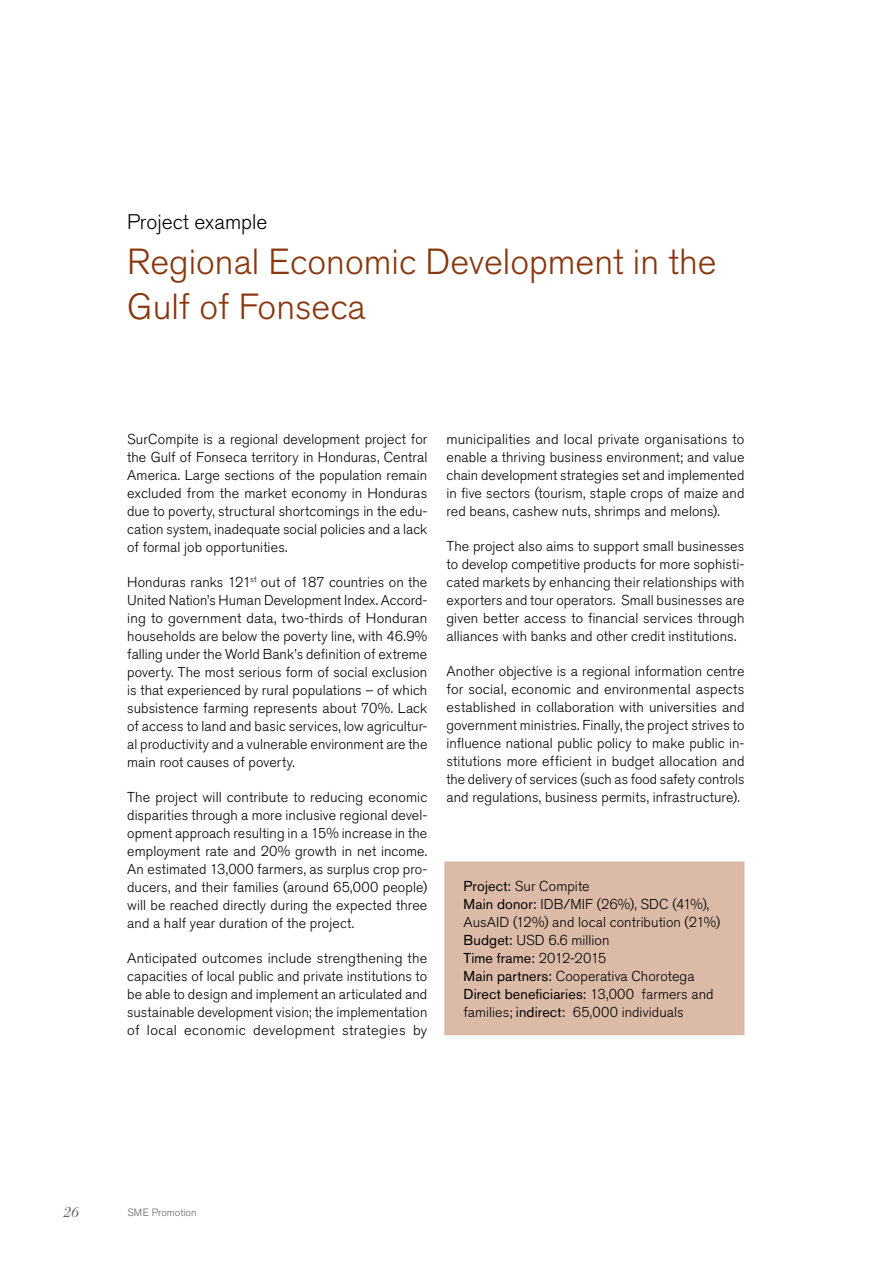
<style>
.page{position:relative;width:893px;height:1263px;background:#fff}
.page>*{position:absolute;margin:0;border:0;box-sizing:border-box;transform-origin:0 0}
.t1{font:300 36px/45px "Akzidenz Grotesk BQ";color:#88370d}
.t2{font:300 21px "Akzidenz Grotesk BQ";color:#000}
.t3{font:italic 15.3px "Bodoni";color:#636466}
.t4{font:300 14.25px/18px "Akzidenz Grotesk BQ";letter-spacing:.005em;color:#000;text-align:justify}
.t5{font:300 10.5px "Akzidenz Grotesk BQ";color:#636466}
.s1{font-weight:400}
</style>
<div class="page">
<div style="left:444px;top:861px;width:300px;height:174px;background:#dbbba8;border:2px solid #d7b59f"></div>
<h2 class="t2" style="left:127px;top:210px;width:142px">Project example</h2>
<h1 class="t1" style="left:127px;top:240px;width:591px">Regional Economic Development in the<br>Gulf of Fonseca</h1>
<p class="t4" style="left:127px;top:430px;width:302px">SurCompite is a regional development project for the Gulf of Fonseca territory in Honduras, Central America. Large sections of the population remain excluded from the market economy in Honduras due to poverty, structural shortcomings in the edu&shy;cation system, inadequate social policies and a lack of formal job opportunities.</p>
<p class="t4" style="left:127px;top:573px;width:302px">Honduras ranks 121<sup>st</sup> out of 187 countries on the United Nation’s Human Development Index. Accord&shy;ing to government data, two-thirds of Honduran households are below the poverty line, with 46.9% falling under the World Bank’s definition of extreme poverty. The most serious form of social exclusion is that experienced by rural populations – of which subsistence farming represents about 70%. Lack of access to land and basic services, low agricultur&shy;al productivity and a vulnerable environment are the main root causes of poverty.</p>
<p class="t4" style="left:127px;top:788px;width:302px">The project will contribute to reducing economic disparities through a more inclusive regional devel&shy;opment approach resulting in a 15% increase in the employment rate and 20% growth in net income.<br>An estimated 13,000 farmers, as surplus crop pro&shy;ducers, and their families (around 65,000 people) will be reached directly during the expected three and a half year duration of the project.</p>
<p class="t4" style="left:127px;top:949px;width:302px">Anticipated outcomes include strengthening the capacities of local public and private institutions to be able to design and implement an articulated and sustainable development vision; the implementation of local economic development strategies by</p>
<p class="t4" style="left:446px;top:430px;width:300px">municipalities and local private organisations to enable a thriving business environment; and value chain development strategies set and implemented in five sectors (tourism, staple crops of maize and red beans, cashew nuts, shrimps and melons).</p>
<p class="t4" style="left:446px;top:537px;width:300px">The project also aims to support small businesses to develop competitive products for more sophisti&shy;cated markets by enhancing their relationships with exporters and tour operators. Small businesses are given better access to financial services through alliances with banks and other credit institutions.</p>
<p class="t4" style="left:446px;top:662px;width:300px">Another objective is a regional information centre for social, economic and environmental aspects established in collaboration with universities and government ministries. Finally, the project strives to influence national public policy to make public in&shy;stitutions more efficient in budget allocation and the delivery of services (such as food safety controls and regulations, business permits, infrastructure).</p>
<p class="t4" style="left:463px;top:878px;width:258px;text-align:left"><span class="s1">Project:</span> Sur Compite<br><span class="s1">Main donor:</span> IDB/MIF (26%), SDC (41%), AusAID (12%) and local contribution (21%)<br><span class="s1">Budget:</span> USD 6.6 million<br><span class="s1">Time frame:</span> 2012-2015<br><span class="s1">Main partners:</span> Cooperativa Chorotega <span class="s1">Direct beneficiaries:</span> 13,000 farmers and families; <span class="s1">indirect:</span> 65,000 individuals</p>
<p class="t3" style="left:64px;top:1203px;width:17px">26</p>
<p class="t5" style="left:127px;top:1206px;width:71px">SME Promotion</p>
</div>
